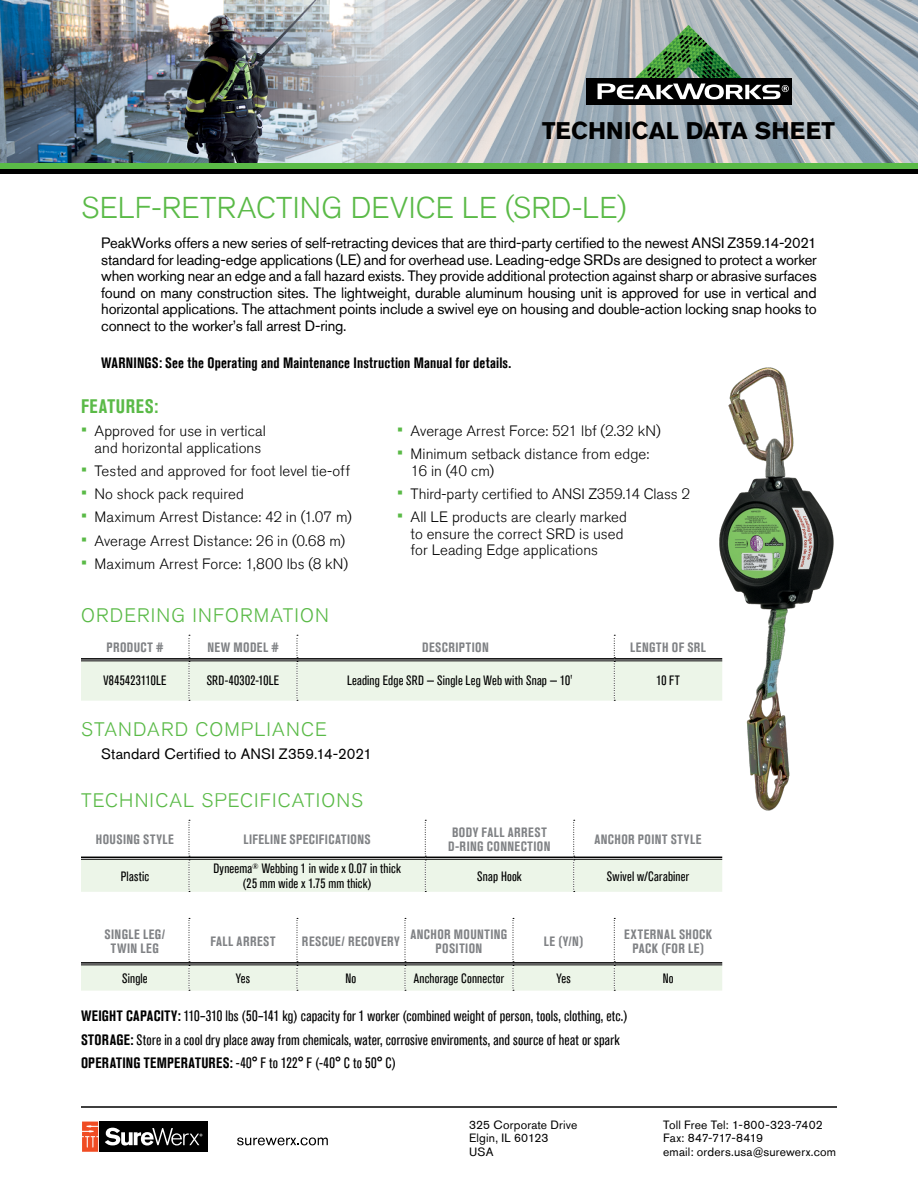
<style>
.page{position:relative;width:918px;height:1188px;background:#fff}
.page>*{position:absolute;margin:0;border:0;box-sizing:border-box;transform-origin:0 0}
.t1{font:300 30px "Akzidenz Grotesk Std";letter-spacing:.005em;color:#5aba47}
.t2{font:700 24px "Akzidenz Grotesk Std";letter-spacing:.005em;color:#000}
.t3{font:300 19.5px "Akzidenz Grotesk Std";letter-spacing:.06em;color:#5aba47}
.t4{font:700 condensed 19.5px "Akzidenz Grotesk Std";letter-spacing:.04em;color:#5aba47}
.t5{font:15px/16.5px "Akzidenz Grotesk Std";letter-spacing:-.01em;color:#000;text-align:justify}
.t6{font:300 15px/16.5px "Akzidenz Grotesk Std";letter-spacing:.005em;color:#000}
.t7{font:condensed 15px/23.2px "Akzidenz Grotesk Std";letter-spacing:.01em;color:#000}
.t8{font:700 condensed 15px "Akzidenz Grotesk Std";letter-spacing:.01em;color:#000}
.t9{font:15px "Akzidenz Grotesk Std";letter-spacing:.01em;color:#000}
.t10{font:700 condensed 13.5px/13.5px "Akzidenz Grotesk Std";letter-spacing:.035em;color:#808285;text-align:center}
.t11{font:condensed 13.5px/15px "Akzidenz Grotesk Std";letter-spacing:.015em;color:#000;text-align:center}
.t12{font:12px/13.5px "Akzidenz Grotesk Std";letter-spacing:.015em;color:#000}
.s1{font-size:18px;color:#5aba47}
.s2{font-weight:700}
</style>
<div class="page">
<img style="left:0;top:0;width:353px;height:163px">
<img style="left:353px;top:0;width:565px;height:163px">
<hr style="left:81px;top:1106px;width:756px;height:2px;background:#000">
<div style="left:586px;top:78px;width:205px;height:27px;background:#000"></div>
<svg style="left:598px;top:25px;width:191px;height:74px"></svg>
<svg style="left:237px;top:1138px;width:91px;height:7px"></svg>
<svg style="left:82px;top:1121px;width:126px;height:31px"></svg>
<svg style="left:82px;top:1122px;width:16px;height:30px"></svg>
<div style="left:99px;top:1122px;width:108px;height:30px;background:#000"></div>
<svg style="left:105px;top:1128px;width:97px;height:18px"></svg>
<img style="left:719px;top:367px;width:115px;height:444px">
<div style="left:0;top:168px;width:918px;height:6px;background:#000"></div>
<div style="left:0;top:163px;width:918px;height:5px;background:#5aba47"></div>
<svg style="left:81px;top:635px;width:641px;height:66px"></svg>
<hr style="left:81px;top:658px;width:108px;height:2px;background:#000">
<hr style="left:81px;top:661px;width:108px;height:1px;background:#000">
<hr style="left:189px;top:658px;width:108px;height:2px;background:#000">
<hr style="left:189px;top:661px;width:108px;height:1px;background:#000">
<hr style="left:297px;top:658px;width:317px;height:2px;background:#000">
<hr style="left:297px;top:661px;width:317px;height:1px;background:#000">
<hr style="left:614px;top:658px;width:108px;height:2px;background:#000">
<hr style="left:614px;top:661px;width:108px;height:1px;background:#000">
<svg style="left:81px;top:820px;width:641px;height:72px"></svg>
<hr style="left:81px;top:857px;width:108px;height:1px;background:#000">
<hr style="left:81px;top:859px;width:108px;height:1px;background:#000">
<hr style="left:189px;top:857px;width:236px;height:1px;background:#000">
<hr style="left:189px;top:859px;width:236px;height:1px;background:#000">
<hr style="left:425px;top:857px;width:149px;height:1px;background:#000">
<hr style="left:425px;top:859px;width:149px;height:1px;background:#000">
<hr style="left:574px;top:857px;width:148px;height:1px;background:#000">
<hr style="left:574px;top:859px;width:148px;height:1px;background:#000">
<svg style="left:81px;top:918px;width:641px;height:73px"></svg>
<hr style="left:81px;top:962px;width:108px;height:2px;background:#000">
<hr style="left:81px;top:965px;width:108px;height:1px;background:#000">
<hr style="left:189px;top:962px;width:108px;height:2px;background:#000">
<hr style="left:189px;top:965px;width:108px;height:1px;background:#000">
<hr style="left:297px;top:962px;width:108px;height:2px;background:#000">
<hr style="left:297px;top:965px;width:108px;height:1px;background:#000">
<hr style="left:405px;top:962px;width:108px;height:2px;background:#000">
<hr style="left:405px;top:965px;width:108px;height:1px;background:#000">
<hr style="left:513px;top:962px;width:101px;height:2px;background:#000">
<hr style="left:513px;top:965px;width:101px;height:1px;background:#000">
<hr style="left:614px;top:962px;width:108px;height:2px;background:#000">
<hr style="left:614px;top:965px;width:108px;height:1px;background:#000">
<h2 class="t2" style="left:542px;top:117px;width:294px">TECHNICAL DATA SHEET</h2>
<h1 class="t1" style="left:81px;top:191px;width:547px">SELF-RETRACTING DEVICE LE (SRD-LE)</h1>
<p class="t5" style="left:101px;top:235px;width:717px">PeakWorks offers a new series of self-retracting devices that are third-party certified to the newest ANSI Z359.14-2021 standard for leading-edge applications (LE) and for overhead use. Leading-edge SRDs are designed to protect a worker when working near an edge and a fall hazard exists. They provide additional protection against sharp or abrasive surfaces found on many construction sites. The lightweight, durable aluminum housing unit is approved for use in vertical and horizontal applications. The attachment points include a swivel eye on housing and double-action locking snap hooks to connect to the worker’s fall arrest D-ring.</p>
<p class="t8" style="left:101px;top:354px;width:411px">WARNINGS: See the Operating and Maintenance Instruction Manual for details.</p>
<h3 class="t4" style="left:81px;top:395px;width:79px">FEATURES:</h3>
<p class="t6" style="left:81px;top:423px;width:187px;text-align:center"><span class="s1">•</span> Approved for use in vertical and horizontal applications</p>
<p class="t6" style="left:81px;top:463px;width:271px"><span class="s1">•</span> Tested and approved for foot level tie-off</p>
<p class="t6" style="left:81px;top:486px;width:164px"><span class="s1">•</span> No shock pack required</p>
<p class="t6" style="left:81px;top:509px;width:272px"><span class="s1">•</span> Maximum Arrest Distance: 42 in (1.07 m)</p>
<p class="t6" style="left:81px;top:532px;width:266px"><span class="s1">•</span> Average Arrest Distance: 26 in (0.68 m)</p>
<p class="t6" style="left:81px;top:556px;width:269px"><span class="s1">•</span> Maximum Arrest Force: 1,800 lbs (8 kN)</p>
<p class="t6" style="left:397px;top:423px;width:265px"><span class="s1">•</span> Average Arrest Force: 521 lbf (2.32 kN)</p>
<p class="t6" style="left:411px;top:446px;width:240px;text-indent:-14px"><span class="s1">•</span> Minimum setback distance from edge:<br>16 in (40 cm)</p>
<p class="t6" style="left:397px;top:486px;width:295px"><span class="s1">•</span> Third-party certified to ANSI Z359.14 Class 2</p>
<p class="t6" style="left:411px;top:509px;width:218px;text-indent:-14px"><span class="s1">•</span> All LE products are clearly marked to ensure the correct SRD is used for Leading Edge applications</p>
<h3 class="t3" style="left:81px;top:604px;width:249px">ORDERING INFORMATION</h3>
<p class="t10" style="left:107px;top:641px;width:58px">PRODUCT #</p>
<p class="t10" style="left:207px;top:641px;width:73px">NEW MODEL #</p>
<p class="t10" style="left:422px;top:641px;width:68px">DESCRIPTION</p>
<p class="t10" style="left:630px;top:641px;width:77px">LENGTH OF SRL</p>
<p class="t11" style="left:103px;top:673px;width:65px">V845423110LE</p>
<p class="t11" style="left:207px;top:673px;width:74px">SRD-40302-10LE</p>
<p class="t11" style="left:347px;top:673px;width:227px">Leading Edge SRD — Single Leg Web with Snap — 10'</p>
<p class="t11" style="left:657px;top:673px;width:25px">10 FT</p>
<h3 class="t3" style="left:81px;top:718px;width:247px">STANDARD COMPLIANCE</h3>
<p class="t9" style="left:101px;top:745px;width:272px">Standard Certified to ANSI Z359.14-2021</p>
<h3 class="t3" style="left:81px;top:789px;width:283px">TECHNICAL SPECIFICATIONS</h3>
<p class="t10" style="left:96px;top:833px;width:79px">HOUSING STYLE</p>
<p class="t10" style="left:243px;top:833px;width:129px">LIFELINE SPECIFICATIONS</p>
<p class="t10" style="left:448px;top:826px;width:104px;text-align:left">BODY FALL ARREST<br>D-RING CONNECTION</p>
<p class="t10" style="left:594px;top:833px;width:108px">ANCHOR POINT STYLE</p>
<p class="t11" style="left:121px;top:869px;width:30px">Plastic</p>
<p class="t11" style="left:213px;top:861px;width:189px">Dyneema<sup>®</sup> Webbing 1 in wide x 0.07 in thick (25 mm wide x 1.75 mm thick)</p>
<p class="t11" style="left:477px;top:869px;width:46px">Snap Hook</p>
<p class="t11" style="left:607px;top:869px;width:84px">Swivel w/Carabiner</p>
<p class="t10" style="left:105px;top:928px;width:62px">SINGLE LEG/<br>TWIN LEG</p>
<p class="t10" style="left:210px;top:934px;width:67px">FALL ARREST</p>
<p class="t10" style="left:302px;top:934px;width:99px">RESCUE/ RECOVERY</p>
<p class="t10" style="left:410px;top:928px;width:98px">ANCHOR MOUNTING<br>POSITION</p>
<p class="t10" style="left:544px;top:934px;width:41px">LE (Y/N)</p>
<p class="t10" style="left:624px;top:928px;width:89px">EXTERNAL SHOCK<br>PACK (FOR LE)</p>
<p class="t11" style="left:122px;top:971px;width:27px">Single</p>
<p class="t11" style="left:236px;top:971px;width:16px">Yes</p>
<p class="t11" style="left:346px;top:971px;width:12px">No</p>
<p class="t11" style="left:414px;top:971px;width:92px">Anchorage Connector</p>
<p class="t11" style="left:556px;top:971px;width:16px">Yes</p>
<p class="t11" style="left:663px;top:971px;width:12px">No</p>
<p class="t7" style="left:81px;top:1005px;width:548px"><span class="s2">WEIGHT CAPACITY:</span> 110–310 lbs (50–141 kg) capacity for 1 worker (combined weight of person, tools, clothing, etc.)<br><span class="s2">STORAGE:</span> Store in a cool dry place away from chemicals, water, corrosive enviroments, and source of heat or spark<br><span class="s2">OPERATING TEMPERATURES:</span> -40° F to 122° F (-40° C to 50° C)</p>
<p class="t12" style="left:469px;top:1118px;width:110px">325 Corporate Drive<br>Elgin, IL 60123<br>USA</p>
<p class="t12" style="left:663px;top:1118px;width:174px">Toll Free Tel: 1-800-323-7402<br>Fax: 847-717-8419<br>email: orders.usa@surewerx.com</p>
</div>
